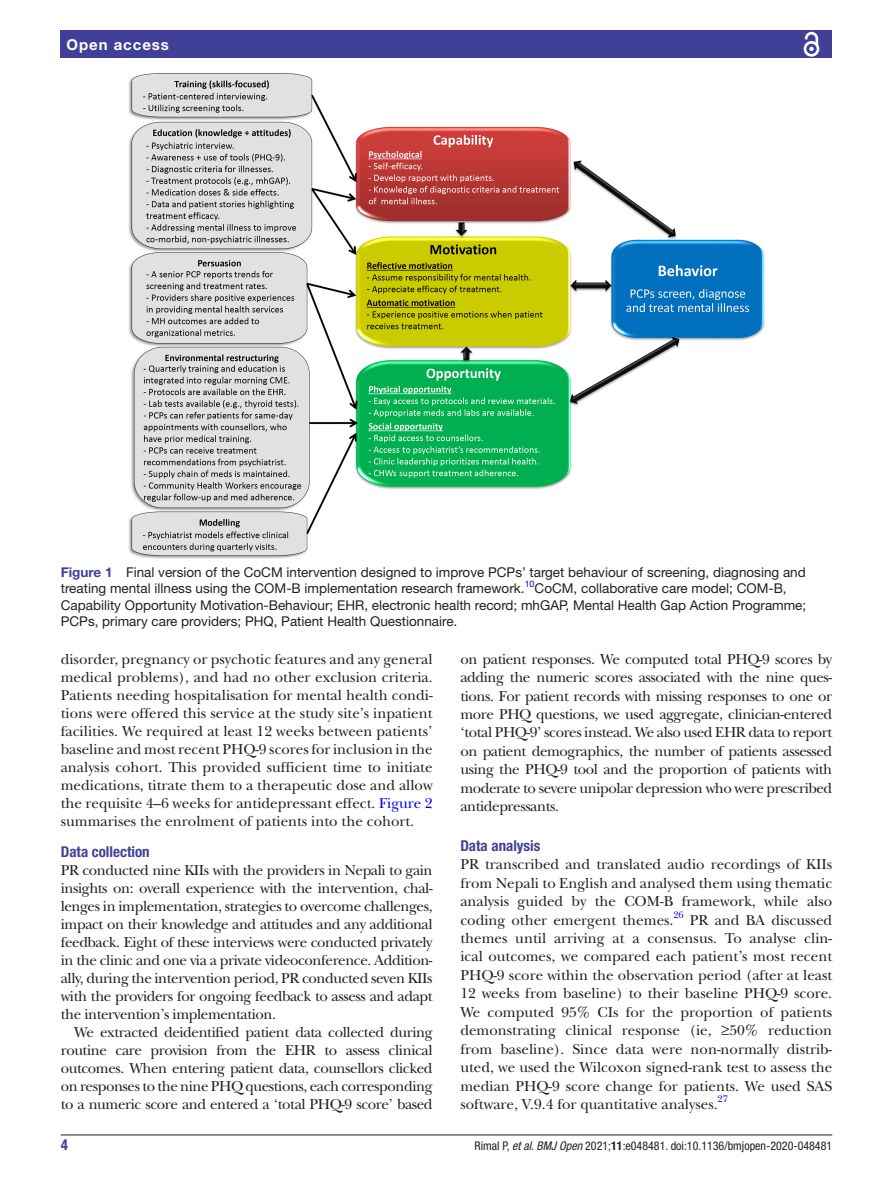
<style>
.page{position:relative;width:893px;height:1191px;background:#fff}
.page>*{position:absolute;margin:0;border:0;box-sizing:border-box;transform-origin:0 0}
.t1{font:15px/18px "New Baskerville";letter-spacing:-.015em;color:#231f20;text-align:justify}
.t2{font:700 condensed 15px "Helvetica Neue LT Std";color:#414099}
.t3{font:700 15px "Helvetica Neue LT Std";letter-spacing:.065em;color:#fff}
.t4{font:13.5px/16.2px "Helvetica Neue LT Std";color:#231f20}
.t5{font:condensed 12px "Helvetica Neue LT Std";color:#231f20}
.t6{font:9.9px "New Baskerville";color:#00f}
.s1{font-weight:700;color:#414099}
.s2{color:#00f}
.s3{font-style:italic}
.s4{font-weight:700}
</style>
<div class="page">
<hr style="left:61px;top:1134px;width:771px;height:1px;background:#231f20">
<div style="left:61px;top:31px;width:771px;height:27px;background:#414099"></div>
<svg style="left:803px;top:31px;width:17px;height:26px"></svg>
<img style="left:128px;top:73px;width:637px;height:486px">
<p class="t3" style="left:66px;top:35px;width:104px">Open access</p>
<p class="t4" style="left:61px;top:564px;width:747px"><span class="s1">Figure 1</span> Final version of the CoCM intervention designed to improve PCPs’ target behaviour of screening, diagnosing and treating mental illness using the COM-B implementation research framework.<sup>10</sup>CoCM, collaborative care model; COM-B, Capability Opportunity Motivation-Behaviour; EHR, electronic health record; mhGAP, Mental Health Gap Action Programme; PCPs, primary care providers; PHQ, Patient Health Questionnaire.</p>
<p class="t1" style="left:61px;top:650px;width:373px">disorder, pregnancy or psychotic features and any general medical problems), and had no other exclusion criteria.<br>Patients needing hospitalisation for mental health condi&shy;tions were offered this service at the study site’s inpatient facilities. We required at least 12 weeks between patients’ baseline and most recent PHQ-9 scores for inclusion in the analysis cohort. This provided sufficient time to initiate medications, titrate them to a therapeutic dose and allow the requisite 4–6 weeks for antidepressant effect. <span class="s2">Figure 2 </span>summarises the enrolment of patients into the cohort.</p>
<p class="t2" style="left:61px;top:843px;width:91px">Data collection</p>
<p class="t1" style="left:61px;top:861px;width:373px">PR conducted nine KIIs with the providers in Nepali to gain insights on: overall experience with the intervention, chal&shy;lenges in implementation, strategies to overcome challenges, impact on their knowledge and attitudes and any additional feedback. Eight of these interviews were conducted privately in the clinic and one via a private videoconference. Addition&shy;ally, during the intervention period, PR conducted seven KIIs with the providers for ongoing feedback to assess and adapt the intervention’s implementation.</p>
<p class="t1" style="left:61px;top:1023px;width:373px;text-indent:14px">We extracted deidentified patient data collected during routine care provision from the EHR to assess clinical outcomes. When entering patient data, counsellors clicked on responses to the nine PHQ questions, each corresponding to a numeric score and entered a ‘total PHQ-9 score’ based</p>
<p class="t1" style="left:460px;top:649px;width:373px;line-height:18.5px">on patient responses. We computed total PHQ-9 scores by adding the numeric scores associated with the nine ques&shy;tions. For patient records with missing responses to one or more PHQ questions, we used aggregate, clinician-entered ‘total PHQ-9’ scores instead. We also used EHR data to report on patient demographics, the number of patients assessed using the PHQ-9 tool and the proportion of patients with moderate to severe unipolar depression who were prescribed antidepressants.</p>
<p class="t2" style="left:460px;top:836px;width:82px">Data analysis</p>
<p class="t1" style="left:460px;top:855px;width:373px;line-height:18.5px">PR transcribed and translated audio recordings of KIIs from Nepali to English and analysed them using thematic analysis guided by the COM-B framework, while also coding other emergent themes.</p>
<p class="t6" style="left:673px;top:909px;width:12px">26</p>
<p class="t1" style="left:460px;top:910px;width:373px;line-height:18.5px;text-indent:230px">PR and BA discussed themes until arriving at a consensus. To analyse clin&shy;ical outcomes, we compared each patient’s most recent PHQ-9 score within the observation period (after at least 12 weeks from baseline) to their baseline PHQ-9 score.<br>We computed 95% CIs for the proportion of patients demonstrating clinical response (ie, ≥50% reduction from baseline). Since data were non-normally distrib&shy;uted, we used the Wilcoxon signed-rank test to assess the median PHQ-9 score change for patients. We used SAS software, V.9.4 for quantitative analyses.</p>
<p class="t6" style="left:718px;top:1093px;width:12px">27</p>
<p class="t2" style="left:61px;top:1135px;width:9px">4</p>
<p class="t5" style="left:475px;top:1138px;width:359px">Rimal P, <span class="s3">et al</span>. <span class="s3">BMJ Open</span> 2021;<span class="s4">11</span>:e048481. doi:10.1136/bmjopen-2020-048481</p>
</div>
